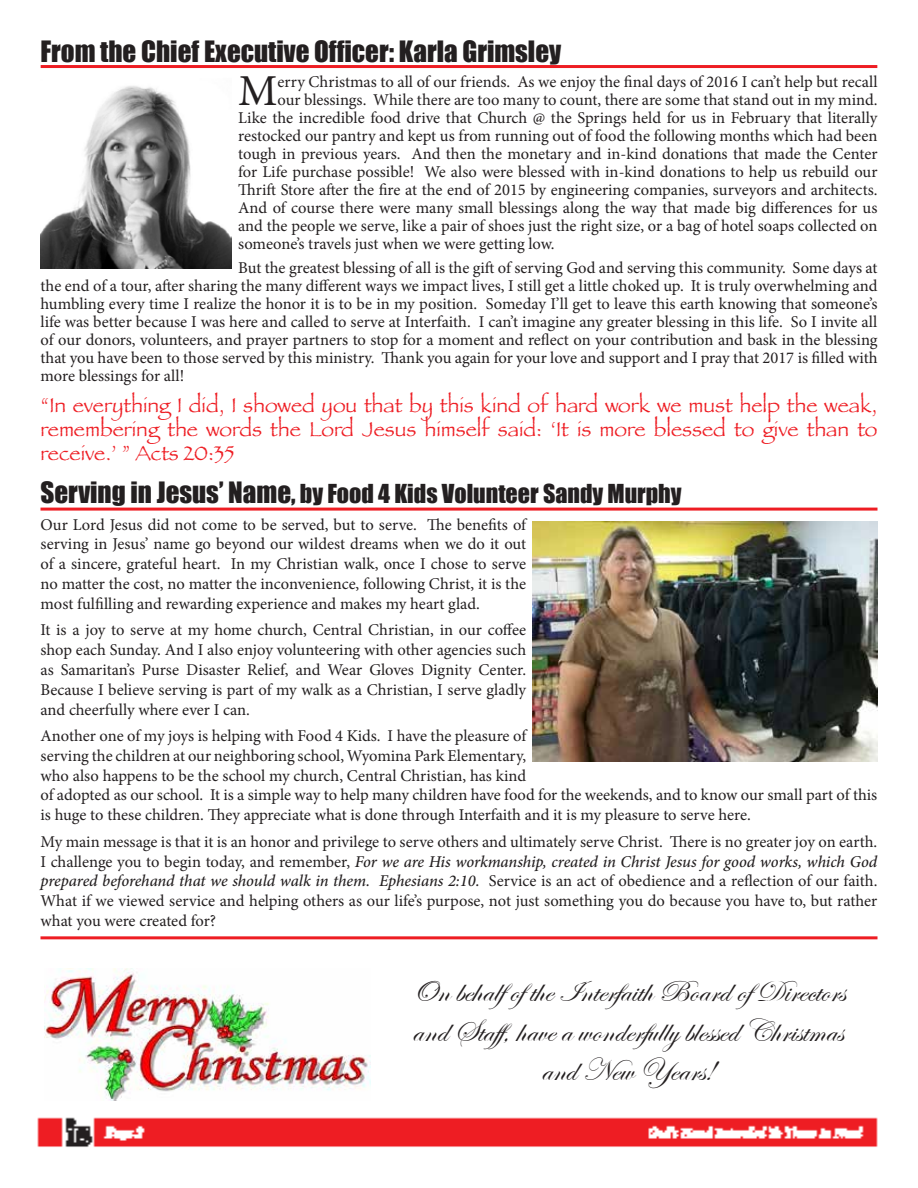
<style>
.page{position:relative;width:918px;height:1188px;background:#fff}
.page>*{position:absolute;margin:0;border:0;box-sizing:border-box;transform-origin:0 0}
.t1{font:44.25px "Minion Pro";color:#231f20}
.t2{font:33px/39.6px "Edwardian Script ITC";color:#231f20;text-align:center}
.t3{font:27px "Impact";color:#231f20}
.t4{font:24px "Impact";color:#231f20}
.t5{font:21px/24px "Papyrus Plain";color:#ee1d23;text-align:justify}
.t6{font:16.5px/19.8px "Minion Pro";letter-spacing:-.005em;color:#231f20;text-align:justify}
.s1{font-size:27px}
.s2{font-weight:500;font-style:italic}
</style>
<div class="page">
<img style="left:37px;top:1055px;width:841px;height:92px">
<hr style="left:41px;top:65px;width:836px;height:3px;background:#ee1d23">
<hr style="left:40px;top:508px;width:838px;height:3px;background:#ee1d23">
<img style="left:41px;top:86px;width:190px;height:183px">
<img style="left:533px;top:522px;width:345px;height:239px">
<img style="left:44px;top:969px;width:326px;height:132px">
<hr style="left:40px;top:936px;width:838px;height:3px;background:#ee1d23">
<h3 class="t3" style="left:40px;top:30px;width:522px">From the Chief Executive Officer: Karla Grimsley</h3>
<h1 class="t1" style="left:238px;top:61px;width:41px">M</h1>
<p class="t6" style="left:278px;top:72px;width:601px">erry Christmas to all of our friends. As we enjoy the final days of 2016 I can’t help but recall</p>
<p class="t6" style="left:278px;top:90px;width:601px">our blessings. While there are too many to count, there are some that stand out in my mind.</p>
<p class="t6" style="left:238px;top:108px;width:641px">Like the incredible food drive that Church @ the Springs held for us in February that literally</p>
<p class="t6" style="left:238px;top:126px;width:641px">restocked our pantry and kept us from running out of food the following months which had been</p>
<p class="t6" style="left:238px;top:144px;width:641px">tough in previous years. And then the monetary and in-kind donations that made the Center</p>
<p class="t6" style="left:238px;top:162px;width:641px">for Life purchase possible! We also were blessed with in-kind donations to help us rebuild our</p>
<p class="t6" style="left:238px;top:180px;width:641px">Thrift Store after the fire at the end of 2015 by engineering companies, surveyors and architects.</p>
<p class="t6" style="left:238px;top:198px;width:641px">And of course there were many small blessings along the way that made big differences for us</p>
<p class="t6" style="left:238px;top:216px;width:641px">and the people we serve, like a pair of shoes just the right size, or a bag of hotel soaps collected on</p>
<p class="t6" style="left:238px;top:234px;width:318px">someone’s travels just when we were getting low.</p>
<p class="t6" style="left:41px;top:259px;width:839px;line-height:18px;text-indent:198px">But the greatest blessing of all is the gift of serving God and serving this community. Some days at the end of a tour, after sharing the many different ways we impact lives, I still get a little choked up. It is truly overwhelming and humbling every time I realize the honor it is to be in my position. Someday I’ll get to leave this earth knowing that someone’s life was better because I was here and called to serve at Interfaith. I can’t imagine any greater blessing in this life. So I invite all of our donors, volunteers, and prayer partners to stop for a moment and reflect on your contribution and bask in the blessing that you have been to those served by this ministry. Thank you again for your love and support and I pray that 2017 is filled with more blessings for all!</p>
<p class="t5" style="left:40px;top:393px;width:839px">“In everything I did, I showed you that by this kind of hard work we must help the weak, remembering the words the Lord Jesus himself said: ‘It is more blessed to give than to receive.’ ” Acts 20:35</p>
<h3 class="t4" style="left:40px;top:475px;width:643px"><span class="s1">Serving in Jesus’ Name,</span> by Food 4 Kids Volunteer Sandy Murphy</h3>
<p class="t6" style="left:40px;top:514px;width:487px">Our Lord Jesus did not come to be served, but to serve. The benefits of serving in Jesus’ name go beyond our wildest dreams when we do it out of a sincere, grateful heart. In my Christian walk, once I chose to serve no matter the cost, no matter the inconvenience, following Christ, it is the most fulfilling and rewarding experience and makes my heart glad.</p>
<p class="t6" style="left:40px;top:620px;width:487px">It is a joy to serve at my home church, Central Christian, in our coffee shop each Sunday. And I also enjoy volunteering with other agencies such as Samaritan’s Purse Disaster Relief, and Wear Gloves Dignity Center.<br>Because I believe serving is part of my walk as a Christian, I serve gladly and cheerfully where ever I can.</p>
<p class="t6" style="left:40px;top:726px;width:838px;text-align:left">Another one of my joys is helping with Food 4 Kids. I have the pleasure of<br>serving the children at our neighboring school, Wyomina Park Elementary,<br>who also happens to be the school my church, Central Christian, has kind<br>of adopted as our school. It is a simple way to help many children have food for the weekends, and to know our small part of this is huge to these children. They appreciate what is done through Interfaith and it is my pleasure to serve here.</p>
<p class="t6" style="left:40px;top:832px;width:839px">My main message is that it is an honor and privilege to serve others and ultimately serve Christ. There is no greater joy on earth.<br>I challenge you to begin today, and remember, <span class="s2">For we are His workmanship, created in Christ Jesus for good works, which God prepared beforehand that we should walk in them. Ephesians 2:10.</span> Service is an act of obedience and a reflection of our faith.<br>What if we viewed service and helping others as our life’s purpose, not just something you do because you have to, but rather what you were created for?</p>
<h2 class="t2" style="left:410px;top:973px;width:437px">On behalfofthe Interfaith Board ofDirectors and Staff, have a wonderfully blessed Christmas and New Years!</h2>
</div>
